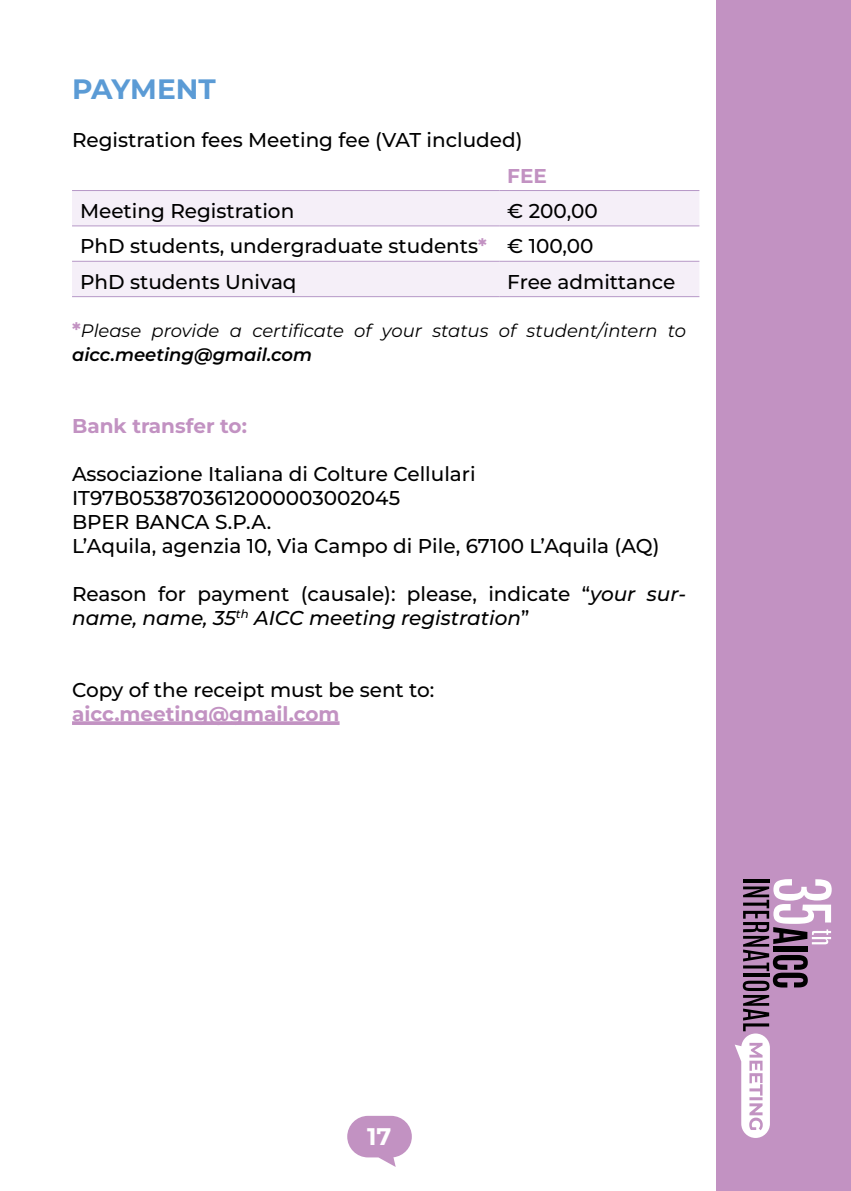
<style>
.page{position:relative;width:851px;height:1191px;background:#fff}
.page>*{position:absolute;margin:0;border:0;box-sizing:border-box;transform-origin:0 0}
.t1{font:100 28px "Montserrat";letter-spacing:-.005em;color:#5b9bd5}
.t2{font:100 24px "Montserrat";color:#fff}
.t3{font:500 20px/24px "Montserrat";color:#000}
.t4{font:100 20px "Montserrat";color:#c292c2}
.t5{font:italic 100 18px/24px "Montserrat";color:#000}
.s1{font-weight:100;color:#c292c2}
.s2{font-style:normal;font-size:20px;color:#c292c2}
.s3{font-weight:600}
.s4{font-style:italic}
</style>
<div class="page">
<svg style="left:347px;top:1115px;width:65px;height:52px"></svg>
<div style="left:716px;top:0;width:134px;height:1191px;background:#c292c2"></div>
<svg style="left:735px;top:879px;width:96px;height:259px"></svg>
<svg style="left:72px;top:721px;width:267px;height:4px"></svg>
<svg style="left:72px;top:191px;width:627px;height:105px;fill:#f5eff8"></svg>
<hr style="left:72px;top:190px;width:427px;height:1px;background:#b698c7">
<hr style="left:499px;top:190px;width:200px;height:1px;background:#b698c7">
<hr style="left:72px;top:225px;width:427px;height:1px;background:#b698c7">
<hr style="left:499px;top:225px;width:200px;height:1px;background:#b698c7">
<hr style="left:72px;top:261px;width:427px;height:1px;background:#b698c7">
<hr style="left:499px;top:261px;width:200px;height:1px;background:#b698c7">
<hr style="left:72px;top:296px;width:427px;height:1px;background:#b698c7">
<hr style="left:499px;top:296px;width:200px;height:1px;background:#b698c7">
<h1 class="t1" style="left:72px;top:71px;width:145px">PAYMENT</h1>
<p class="t3" style="left:72px;top:127px;width:452px">Registration fees Meeting fee (VAT included)</p>
<p class="t4" style="left:507px;top:162px;width:41px">FEE</p>
<p class="t3" style="left:80px;top:198px;width:216px">Meeting Registration</p>
<p class="t3" style="left:80px;top:193px;width:519px;line-height:35.4px;text-indent:427px">€ 200,00<br>PhD students, undergraduate students<span class="s1">*</span> € 100,00<br>PhD students Univaq</p>
<p class="t3" style="left:507px;top:269px;width:170px">Free admittance</p>
<p class="t5" style="left:72px;top:318px;width:615px"><span class="s2">*</span>Please provide a certificate of your status of student/intern to <span class="s3">aicc.meeting@gmail.com</span></p>
<p class="t4" style="left:72px;top:412px;width:176px">Bank transfer to:</p>
<p class="t3" style="left:72px;top:461px;width:589px">Associazione Italiana di Colture Cellulari IT97B0538703612000003002045<br>BPER BANCA S.P.A.<br>L’Aquila, agenzia 10, Via Campo di Pile, 67100 L’Aquila (AQ)</p>
<p class="t3" style="left:72px;top:581px;width:615px">Reason for payment (causale): please, indicate “<span class="s4">your sur&shy;name, name, 35</span><sup>th</sup> <span class="s4">AICC meeting registration</span>”</p>
<p class="t3" style="left:72px;top:677px;width:364px">Copy of the receipt must be sent to:</p>
<p class="t4" style="left:72px;top:700px;width:269px">aicc.meeting@gmail.com</p>
<p class="t2" style="left:367px;top:1120px;width:26px">17</p>
</div>
